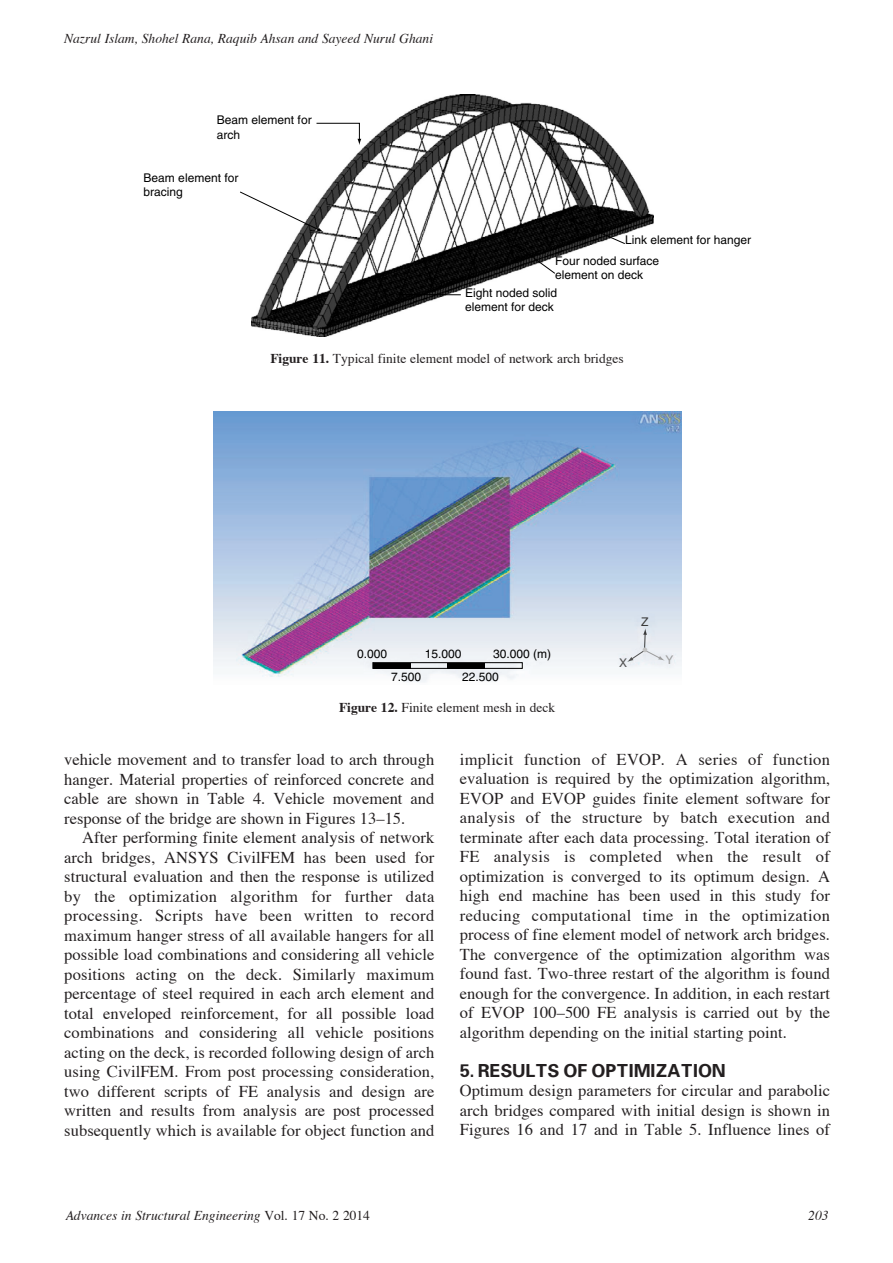
<style>
.page{position:relative;width:893px;height:1263px;background:#fff}
.page>*{position:absolute;margin:0;border:0;box-sizing:border-box;transform-origin:0 0}
.t1{font:16.5px/19.5px "Times";letter-spacing:.005em;color:#231f20;text-align:justify}
.t2{font:700 16.5px "Uniform";color:#231f20}
.t3{font:italic 13.5px "Times";color:#231f20}
.t4{font:13.5px "Times";color:#231f20}
.t5{font:12px/14.2px "Helvetica";color:#000}
.t6{font:12px "Helvetica";color:#3a3a3a}
.t7{font:12px "Helvetica";color:#525252}
.t8{font:12px "Helvetica";color:#9d9d9d}
.s1{font-weight:700}
.s2{font-style:normal}
</style>
<div class="page">
<img style="left:251px;top:94px;width:402px;height:242px">
<svg style="left:567px;top:218px;width:58px;height:27px;background:#2a2a2a"></svg>
<svg style="left:515px;top:245px;width:41px;height:29px"></svg>
<hr style="left:402px;top:294px;width:59px;height:1px;background:#000">
<svg style="left:397px;top:293px;width:6px;height:3px"></svg>
<svg style="left:240px;top:191px;width:83px;height:41px"></svg>
<svg style="left:316px;top:123px;width:45px;height:22px"></svg>
<img style="left:213px;top:412px;width:468px;height:270px">
<div style="left:372px;top:662px;width:150px;height:7px;border:1px solid #000"></div>
<div style="left:373px;top:663px;width:37px;height:6px;background:#000"></div>
<div style="left:447px;top:663px;width:38px;height:6px;background:#000"></div>
<svg style="left:627px;top:628px;width:37px;height:34px"></svg>
<p class="t3" style="left:64px;top:33px;width:370px">Nazrul Islam, Shohel Rana, Raquib Ahsan and Sayeed Nurul Ghani</p>
<p class="t5" style="left:217px;top:114px;width:96px">Beam element for arch</p>
<p class="t5" style="left:144px;top:172px;width:96px">Beam element for bracing</p>
<p class="t5" style="left:625px;top:233px;width:128px">Link element for hanger</p>
<p class="t5" style="left:555px;top:255px;width:106px">Four noded surface element on deck</p>
<p class="t5" style="left:465px;top:286px;width:94px">Eight noded solid element for deck</p>
<p class="t4" style="left:270px;top:353px;width:355px"><span class="s1">Figure 11.</span> Typical finite element model of network arch bridges</p>
<p class="t6" style="left:641px;top:617px;width:9px">Z</p>
<p class="t5" style="left:357px;top:648px;width:32px">0.000</p>
<p class="t5" style="left:425px;top:648px;width:38px">15.000</p>
<p class="t5" style="left:493px;top:648px;width:60px">30.000 (m)</p>
<p class="t5" style="left:391px;top:671px;width:32px">7.500</p>
<p class="t5" style="left:462px;top:671px;width:38px">22.500</p>
<p class="t4" style="left:339px;top:702px;width:218px"><span class="s1">Figure 12.</span> Finite element mesh in deck</p>
<p class="t7" style="left:619px;top:658px;width:10px">X</p>
<p class="t8" style="left:665px;top:656px;width:10px">Y</p>
<p class="t1" style="left:64px;top:752px;width:371px">vehicle movement and to transfer load to arch through hanger. Material properties of reinforced concrete and cable are shown in Table 4. Vehicle movement and response of the bridge are shown in Figures 13–15.</p>
<p class="t1" style="left:64px;top:830px;width:372px;text-indent:18px">After performing finite element analysis of network arch bridges, ANSYS CivilFEM has been used for structural evaluation and then the response is utilized by the optimization algorithm for further data processing. Scripts have been written to record maximum hanger stress of all available hangers for all possible load combinations and considering all vehicle positions acting on the deck. Similarly maximum percentage of steel required in each arch element and total enveloped reinforcement, for all possible load combinations and considering all vehicle positions acting on the deck, is recorded following design of arch using CivilFEM. From post processing consideration, two different scripts of FE analysis and design are written and results from analysis are post processed subsequently which is available for object function and</p>
<p class="t1" style="left:460px;top:751px;width:372px">implicit function of EVOP. A series of function evaluation is required by the optimization algorithm, EVOP and EVOP guides finite element software for analysis of the structure by batch execution and terminate after each data processing. Total iteration of FE analysis is completed when the result of optimization is converged to its optimum design. A high end machine has been used in this study for reducing computational time in the optimization process of fine element model of network arch bridges.<br>The convergence of the optimization algorithm was found fast. Two-three restart of the algorithm is found enough for the convergence. In addition, in each restart of EVOP 100–500 FE analysis is carried out by the algorithm depending on the initial starting point.</p>
<p class="t2" style="left:460px;top:1064px;width:267px">5. RESULTS OF OPTIMIZATION</p>
<p class="t1" style="left:460px;top:1083px;width:372px">Optimum design parameters for circular and parabolic arch bridges compared with initial design is shown in Figures 16 and 17 and in Table 5. Influence lines of</p>
<p class="t3" style="left:66px;top:1210px;width:306px">Advances in Structural Engineering <span class="s2">Vol. 17 No. 2 2014</span></p>
<p class="t3" style="left:808px;top:1210px;width:22px">203</p>
</div>
